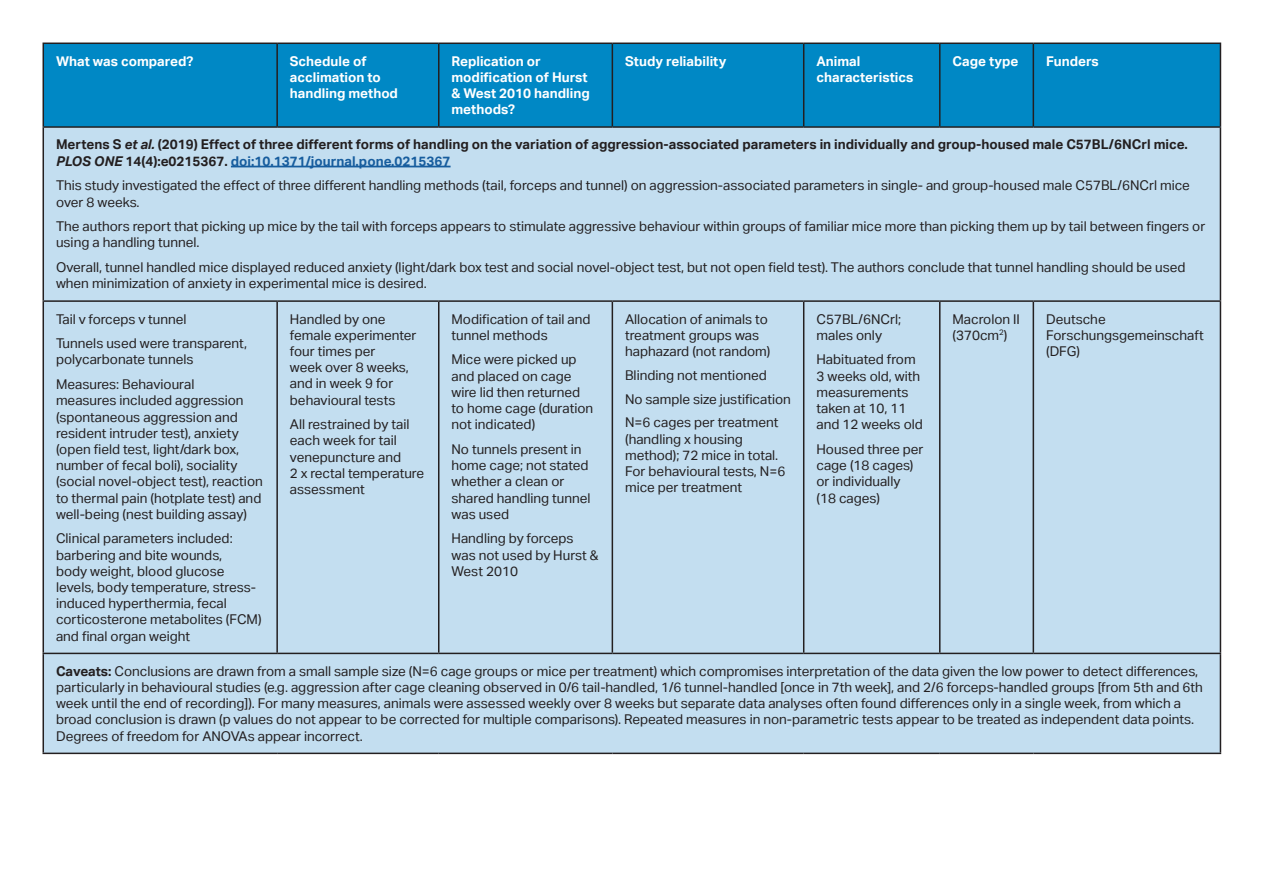
<style>
.page{position:relative;width:1263px;height:893px;background:#fff}
.page>*{position:absolute;margin:0;border:0;box-sizing:border-box;transform-origin:0 0}
.t1{font:13.5px/16.2px "Aktiv Grotesk";color:#231f20}
.t2{font:700 13.5px/16.2px "Aktiv Grotesk";color:#231f20}
.t3{font:700 13.5px/16.2px "Aktiv Grotesk";color:#fff}
.s1{font-style:italic}
.s2{color:#175d9e}
.s3{font-weight:700}
</style>
<div class="page">
<div style="left:44px;top:44px;width:1176px;height:82px;background:#0088c5"></div>
<div style="left:44px;top:128px;width:1176px;height:625px;background:#c3def0"></div>
<hr style="left:43px;top:43px;width:234px;height:1px;background:#231f20">
<hr style="left:43px;top:44px;width:1px;height:82px;background:#231f20">
<hr style="left:277px;top:43px;width:162px;height:1px;background:#231f20">
<hr style="left:276px;top:44px;width:2px;height:82px;background:#231f20">
<hr style="left:439px;top:43px;width:173px;height:1px;background:#231f20">
<hr style="left:438px;top:44px;width:1px;height:82px;background:#231f20">
<hr style="left:612px;top:43px;width:192px;height:1px;background:#231f20">
<hr style="left:612px;top:44px;width:1px;height:82px;background:#231f20">
<hr style="left:804px;top:43px;width:136px;height:1px;background:#231f20">
<hr style="left:803px;top:44px;width:1px;height:82px;background:#231f20">
<hr style="left:940px;top:43px;width:93px;height:1px;background:#231f20">
<hr style="left:939px;top:44px;width:1px;height:82px;background:#231f20">
<hr style="left:1033px;top:43px;width:188px;height:1px;background:#231f20">
<hr style="left:1032px;top:44px;width:2px;height:82px;background:#231f20">
<hr style="left:1220px;top:44px;width:1px;height:82px;background:#231f20">
<hr style="left:43px;top:126px;width:234px;height:2px;background:#231f20">
<hr style="left:43px;top:128px;width:1px;height:172px;background:#231f20">
<hr style="left:277px;top:126px;width:162px;height:2px;background:#231f20">
<hr style="left:439px;top:126px;width:173px;height:2px;background:#231f20">
<hr style="left:612px;top:126px;width:192px;height:2px;background:#231f20">
<hr style="left:804px;top:126px;width:136px;height:2px;background:#231f20">
<hr style="left:940px;top:126px;width:93px;height:2px;background:#231f20">
<hr style="left:1033px;top:126px;width:188px;height:2px;background:#231f20">
<hr style="left:1220px;top:128px;width:1px;height:172px;background:#231f20">
<hr style="left:43px;top:300px;width:234px;height:2px;background:#231f20">
<hr style="left:43px;top:302px;width:1px;height:351px;background:#231f20">
<hr style="left:277px;top:300px;width:162px;height:2px;background:#231f20">
<hr style="left:276px;top:302px;width:2px;height:351px;background:#231f20">
<hr style="left:439px;top:300px;width:173px;height:2px;background:#231f20">
<hr style="left:438px;top:302px;width:1px;height:351px;background:#231f20">
<hr style="left:612px;top:300px;width:192px;height:2px;background:#231f20">
<hr style="left:612px;top:302px;width:1px;height:351px;background:#231f20">
<hr style="left:804px;top:300px;width:136px;height:2px;background:#231f20">
<hr style="left:803px;top:302px;width:1px;height:351px;background:#231f20">
<hr style="left:940px;top:300px;width:93px;height:2px;background:#231f20">
<hr style="left:939px;top:302px;width:1px;height:351px;background:#231f20">
<hr style="left:1033px;top:300px;width:188px;height:2px;background:#231f20">
<hr style="left:1032px;top:302px;width:2px;height:351px;background:#231f20">
<hr style="left:1220px;top:302px;width:1px;height:351px;background:#231f20">
<hr style="left:43px;top:653px;width:234px;height:1px;background:#231f20">
<hr style="left:43px;top:654px;width:1px;height:99px;background:#231f20">
<hr style="left:277px;top:653px;width:162px;height:1px;background:#231f20">
<hr style="left:439px;top:653px;width:173px;height:1px;background:#231f20">
<hr style="left:612px;top:653px;width:192px;height:1px;background:#231f20">
<hr style="left:804px;top:653px;width:136px;height:1px;background:#231f20">
<hr style="left:940px;top:653px;width:93px;height:1px;background:#231f20">
<hr style="left:1033px;top:653px;width:188px;height:1px;background:#231f20">
<hr style="left:1220px;top:654px;width:1px;height:99px;background:#231f20">
<hr style="left:43px;top:753px;width:234px;height:1px;background:#231f20">
<hr style="left:277px;top:753px;width:162px;height:1px;background:#231f20">
<hr style="left:439px;top:753px;width:173px;height:1px;background:#231f20">
<hr style="left:612px;top:753px;width:192px;height:1px;background:#231f20">
<hr style="left:804px;top:753px;width:136px;height:1px;background:#231f20">
<hr style="left:940px;top:753px;width:93px;height:1px;background:#231f20">
<hr style="left:1033px;top:753px;width:188px;height:1px;background:#231f20">
<hr style="left:231px;top:166px;width:220px;height:1px;background:#175d9e">
<p class="t3" style="left:56px;top:53px;width:139px">What was compared?</p>
<p class="t3" style="left:290px;top:53px;width:110px">Schedule of acclimation to handling method</p>
<p class="t3" style="left:451px;top:53px;width:140px">Replication or modification of Hurst &amp; West 2010 handling methods?</p>
<p class="t3" style="left:625px;top:53px;width:103px">Study reliability</p>
<p class="t3" style="left:816px;top:53px;width:98px">Animal characteristics</p>
<p class="t3" style="left:952px;top:53px;width:67px">Cage type</p>
<p class="t3" style="left:1046px;top:53px;width:54px">Funders</p>
<p class="t2" style="left:56px;top:136px;width:1133px">Mertens S <span class="s1">et al.</span> (2019) Effect of three different forms of handling on the variation of aggression-associated parameters in individually and group-housed male C57BL/6NCrl mice.<br><span class="s1">PLOS ONE</span> 14(4):e0215367. <span class="s2">doi:10.1371/journal.pone.0215367</span></p>
<p class="t1" style="left:56px;top:177px;width:1135px">This study investigated the effect of three different handling methods (tail, forceps and tunnel) on aggression-associated parameters in single- and group-housed male C57BL/6NCrl mice over 8 weeks.</p>
<p class="t1" style="left:56px;top:218px;width:1151px">The authors report that picking up mice by the tail with forceps appears to stimulate aggressive behaviour within groups of familiar mice more than picking them up by tail between fingers or using a handling tunnel.</p>
<p class="t1" style="left:56px;top:259px;width:1131px">Overall, tunnel handled mice displayed reduced anxiety (light/dark box test and social novel-object test, but not open field test). The authors conclude that tunnel handling should be used when minimization of anxiety in experimental mice is desired.</p>
<p class="t1" style="left:56px;top:310px;width:132px">Tail v forceps v tunnel</p>
<p class="t1" style="left:56px;top:335px;width:192px">Tunnels used were transparent, polycarbonate tunnels</p>
<p class="t1" style="left:56px;top:376px;width:208px">Measures: Behavioural<br>measures included aggression (spontaneous aggression and resident intruder test), anxiety (open field test, light/dark box, number of fecal boli), sociality (social novel-object test), reaction to thermal pain (hotplate test) and well-being (nest building assay)</p>
<p class="t1" style="left:56px;top:530px;width:207px">Clinical parameters included: barbering and bite wounds,<br>body weight, blood glucose levels, body temperature, stress&shy;induced hyperthermia, fecal corticosterone metabolites (FCM) and final organ weight</p>
<p class="t1" style="left:816px;top:310px;width:86px">C57BL/6NCrl; males only</p>
<p class="t1" style="left:816px;top:351px;width:108px">Habituated from<br>3 weeks old, with measurements taken at 10, 11 and 12 weeks old</p>
<p class="t1" style="left:816px;top:441px;width:108px">Housed three per cage (18 cages) or individually<br>(18 cages)</p>
<p class="t1" style="left:451px;top:310px;width:141px">Modification of tail and tunnel methods</p>
<p class="t1" style="left:451px;top:351px;width:143px">Mice were picked up and placed on cage wire lid then returned to home cage (duration not indicated)</p>
<p class="t1" style="left:451px;top:441px;width:141px">No tunnels present in home cage; not stated whether a clean or shared handling tunnel was used</p>
<p class="t1" style="left:451px;top:530px;width:148px">Handling by forceps was not used by Hurst &amp;<br>West 2010</p>
<p class="t1" style="left:625px;top:310px;width:147px">Allocation of animals to treatment groups was haphazard (not random)</p>
<p class="t1" style="left:625px;top:367px;width:143px">Blinding not mentioned</p>
<p class="t1" style="left:625px;top:391px;width:167px">No sample size justification</p>
<p class="t1" style="left:625px;top:414px;width:162px">N=6 cages per treatment (handling x housing method); 72 mice in total.<br>For behavioural tests, N=6 mice per treatment</p>
<p class="t1" style="left:290px;top:310px;width:128px">Handled by one female experimenter four times per<br>week over 8 weeks, and in week 9 for behavioural tests</p>
<p class="t1" style="left:290px;top:416px;width:136px">All restrained by tail each week for tail venepuncture and<br>2 x rectal temperature assessment</p>
<p class="t1" style="left:952px;top:310px;width:69px">Macrolon II (370cm<sup>2</sup>)</p>
<p class="t1" style="left:1046px;top:310px;width:159px">Deutsche<br>Forschungsgemeinschaft (DFG)</p>
<p class="t1" style="left:56px;top:663px;width:1148px"><span class="s3">Caveats:</span> Conclusions are drawn from a small sample size (N=6 cage groups or mice per treatment) which compromises interpretation of the data given the low power to detect differences, particularly in behavioural studies (e.g. aggression after cage cleaning observed in 0/6 tail-handled, 1/6 tunnel-handled [once in 7th week], and 2/6 forceps-handled groups [from 5th and 6th week until the end of recording]). For many measures, animals were assessed weekly over 8 weeks but separate data analyses often found differences only in a single week, from which a broad conclusion is drawn (p values do not appear to be corrected for multiple comparisons). Repeated measures in non-parametric tests appear to be treated as independent data points.<br>Degrees of freedom for ANOVAs appear incorrect.</p>
</div>
